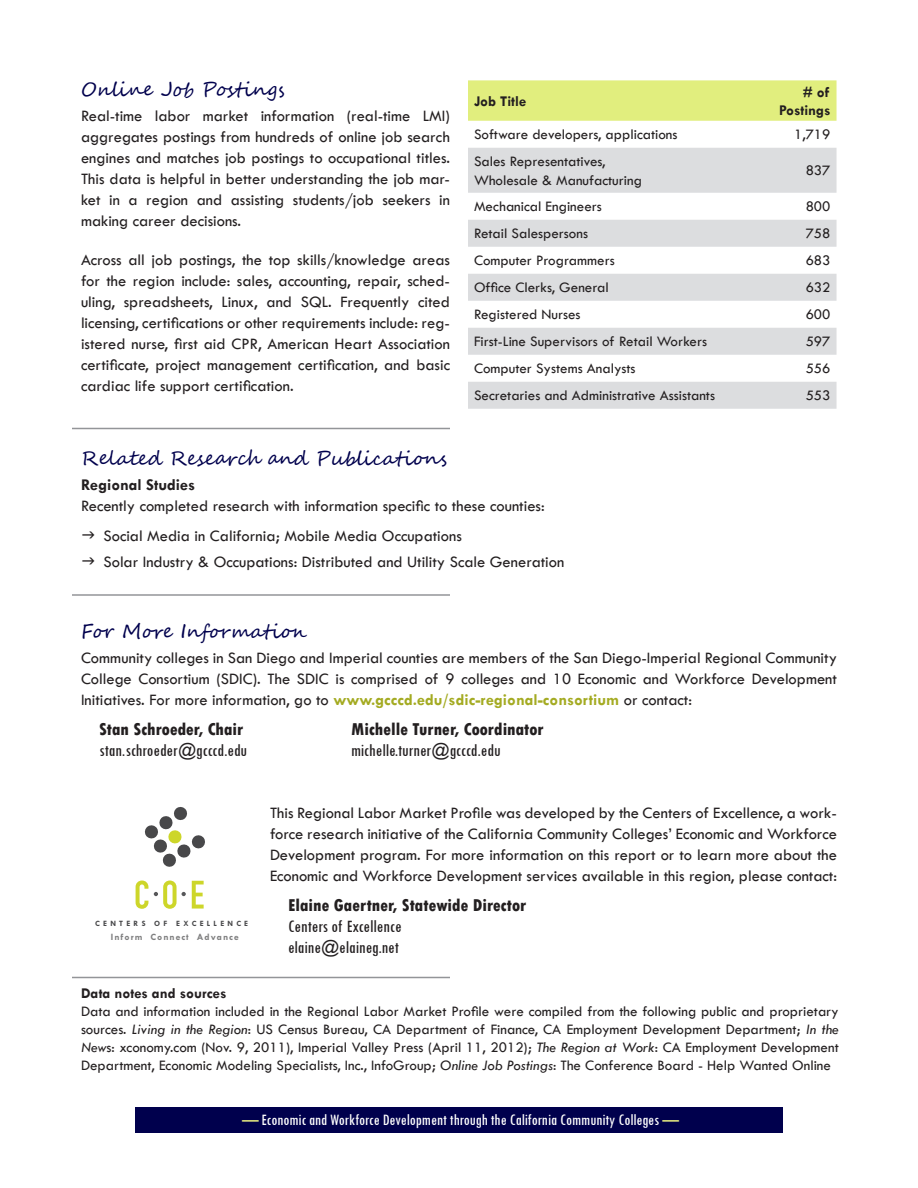
<style>
.page{position:relative;width:918px;height:1188px;background:#fff}
.page>*{position:absolute;margin:0;border:0;box-sizing:border-box;transform-origin:0 0}
.section_header_IOR{font:19.5px "Segoe Script";color:#00004d}
.subsection_header_IO{font:condensed 18px "Tw Cen";color:#231f20}
.subsection_header_IO-2{font:800 condensed 18px "Tw Cen";color:#231f20}
.narrative_IOR{font:condensed 18px "Tw Cen";color:#231f20}
.narrative_IOR-2{font:800 condensed 18px "Tw Cen";color:#231f20}
.narrative_IOR-3{font:16.5px/21px "Tw Cen";color:#231f20;text-align:justify}
.bullets_IOR{font:16.5px "Tw Cen";color:#231f20}
.subsection_header_IO-3{font:condensed 16.5px "Tw Cen";color:#fff}
.subsection_header_IO-4{font:700 16.5px "Tw Cen";color:#231f20}
.narrative_IOR-4{font:15px/18px "Tw Cen";color:#231f20;text-align:justify}
.subsection_header_IO-5{font:700 15px/18px "Tw Cen";color:#231f20;text-align:right}
.t1{font:700 9.75px "Tw Cen";letter-spacing:.1em;color:#7f7f80}
.t2{font:700 8.1px "Tw Cen";letter-spacing:.4em;color:#48484a}
.s1{font-weight:700;color:#a4ab22}
.s2{font-size:8.25px}
.s3{font-style:italic}
.s4{color:#e1e67f}
</style>
<div class="page">
<svg style="left:144px;top:807px;width:61px;height:60px"></svg>
<svg style="left:136px;top:881px;width:12px;height:28px"></svg>
<svg style="left:192px;top:881px;width:12px;height:28px"></svg>
<svg style="left:154px;top:881px;width:32px;height:28px"></svg>
<div style="left:468px;top:80px;width:369px;height:41px;background:#e1ee7e"></div>
<svg style="left:468px;top:148px;width:369px;height:261px;fill:#dcdddf"></svg>
<hr style="left:72px;top:428px;width:378px;height:1px;background:#939598">
<hr style="left:72px;top:594px;width:378px;height:2px;background:#939598">
<hr style="left:72px;top:977px;width:378px;height:1px;background:#939598">
<div style="left:135px;top:1107px;width:648px;height:26px;background:#00004d"></div>
<p class="section_header_IOR" style="left:81px;top:73px;width:205px">Online Job Postings</p>
<p class="narrative_IOR-3" style="left:81px;top:105px;width:371px">Real-time labor market information (real-time LMI) aggregates postings from hundreds of online job search engines and matches job postings to occupational titles.<br>This data is helpful in better understanding the job mar&shy;ket in a region and assisting students/job seekers in making career decisions.</p>
<p class="narrative_IOR-3" style="left:81px;top:249px;width:371px">Across all job postings, the top skills/knowledge areas for the region include: sales, accounting, repair, sched&shy;uling, spreadsheets, Linux, and SQL. Frequently cited licensing, certifications or other requirements include: reg&shy;istered nurse, first aid CPR, American Heart Association certificate, project management certification, and basic cardiac life support certification.</p>
<p class="subsection_header_IO-5" style="left:474px;top:92px;width:54px">Job Title</p>
<p class="subsection_header_IO-5" style="left:779px;top:83px;width:53px"># of<br>Postings</p>
<p class="narrative_IOR-4" style="left:474px;top:126px;width:205px">Software developers, applications</p>
<p class="narrative_IOR-4" style="left:794px;top:126px;width:38px">1,719</p>
<p class="narrative_IOR-4" style="left:474px;top:151px;width:169px;line-height:19.5px">Sales Representatives,<br>Wholesale &amp; Manufacturing</p>
<p class="narrative_IOR-4" style="left:806px;top:162px;width:26px">837</p>
<p class="narrative_IOR-4" style="left:474px;top:198px;width:129px">Mechanical Engineers</p>
<p class="narrative_IOR-4" style="left:806px;top:198px;width:26px">800</p>
<p class="narrative_IOR-4" style="left:474px;top:225px;width:116px">Retail Salespersons</p>
<p class="narrative_IOR-4" style="left:806px;top:225px;width:26px">758</p>
<p class="narrative_IOR-4" style="left:474px;top:252px;width:142px">Computer Programmers</p>
<p class="narrative_IOR-4" style="left:806px;top:252px;width:26px">683</p>
<p class="narrative_IOR-4" style="left:474px;top:279px;width:136px">Office Clerks, General</p>
<p class="narrative_IOR-4" style="left:806px;top:279px;width:26px">632</p>
<p class="narrative_IOR-4" style="left:474px;top:306px;width:108px">Registered Nurses</p>
<p class="narrative_IOR-4" style="left:806px;top:306px;width:26px">600</p>
<p class="narrative_IOR-4" style="left:474px;top:333px;width:235px">First-Line Supervisors of Retail Workers</p>
<p class="narrative_IOR-4" style="left:806px;top:333px;width:26px">597</p>
<p class="narrative_IOR-4" style="left:474px;top:360px;width:163px">Computer Systems Analysts</p>
<p class="narrative_IOR-4" style="left:806px;top:360px;width:26px">556</p>
<p class="narrative_IOR-4" style="left:474px;top:387px;width:243px">Secretaries and Administrative Assistants</p>
<p class="narrative_IOR-4" style="left:806px;top:387px;width:26px">553</p>
<p class="section_header_IOR" style="left:81px;top:442px;width:367px">Related Research and Publications</p>
<p class="subsection_header_IO-4" style="left:81px;top:475px;width:116px">Regional Studies</p>
<p class="narrative_IOR-3" style="left:81px;top:495px;width:465px">Recently completed research with information specific to these counties:</p>
<p class="bullets_IOR" style="left:104px;top:526px;width:360px">Social Media in California; Mobile Media Occupations</p>
<p class="bullets_IOR" style="left:104px;top:551px;width:462px">Solar Industry &amp; Occupations: Distributed and Utility Scale Generation</p>
<p class="section_header_IOR" style="left:81px;top:615px;width:227px">For More Information</p>
<p class="narrative_IOR-3" style="left:81px;top:647px;width:757px">Community colleges in San Diego and Imperial counties are members of the San Diego-Imperial Regional Community College Consortium (SDIC). The SDIC is comprised of 9 colleges and 10 Economic and Workforce Development Initiatives. For more information, go to <span class="s1">www.gcccd.edu/sdic-regional-consortium</span> or contact:</p>
<p class="subsection_header_IO-2" style="left:99px;top:719px;width:146px">Stan Schroeder, Chair</p>
<p class="subsection_header_IO-2" style="left:351px;top:719px;width:194px">Michelle Turner, Coordinator</p>
<p class="subsection_header_IO" style="left:99px;top:740px;width:150px">stan.schroeder@gcccd.edu</p>
<p class="subsection_header_IO" style="left:351px;top:740px;width:151px">michelle.turner@gcccd.edu</p>
<p class="t2" style="left:95px;top:919px;width:155px"><span class="s2">CENTERS OF</span> EXCELLENCE</p>
<p class="t1" style="left:111px;top:932px;width:129px">Inform Connect Advance</p>
<p class="narrative_IOR-3" style="left:270px;top:803px;width:569px">This Regional Labor Market Profile was developed by the Centers of Excellence, a work&shy;force research initiative of the California Community Colleges’ Economic and Workforce Development program. For more information on this report or to learn more about the Economic and Workforce Development services available in this region, please contact:</p>
<p class="narrative_IOR-2" style="left:288px;top:895px;width:240px">Elaine Gaertner, Statewide Director</p>
<p class="narrative_IOR" style="left:288px;top:916px;width:115px">Centers of Excellence</p>
<p class="narrative_IOR" style="left:288px;top:937px;width:113px">elaine@elaineg.net</p>
<p class="subsection_header_IO-5" style="left:81px;top:983px;width:147px">Data notes and sources</p>
<p class="narrative_IOR-4" style="left:81px;top:1002px;width:759px">Data and information included in the Regional Labor Market Profile were compiled from the following public and proprietary sources. <span class="s3">Living in the Region</span>: US Census Bureau, CA Department of Finance, CA Employment Development Department; <span class="s3">In the New</span>s: xconomy.com (Nov. 9, 2011), Imperial Valley Press (April 11, 2012); <span class="s3">The Region at Work</span>: CA Employment Development Department, Economic Modeling Specialists, Inc., InfoGroup; <span class="s3">Online Job Postings</span>: The Conference Board - Help Wanted Online</p>
<p class="subsection_header_IO-3" style="left:242px;top:1110px;width:438px"><span class="s4">—</span> Economic and Workforce Development through the California Community Colleges <span class="s4">—</span></p>
</div>
